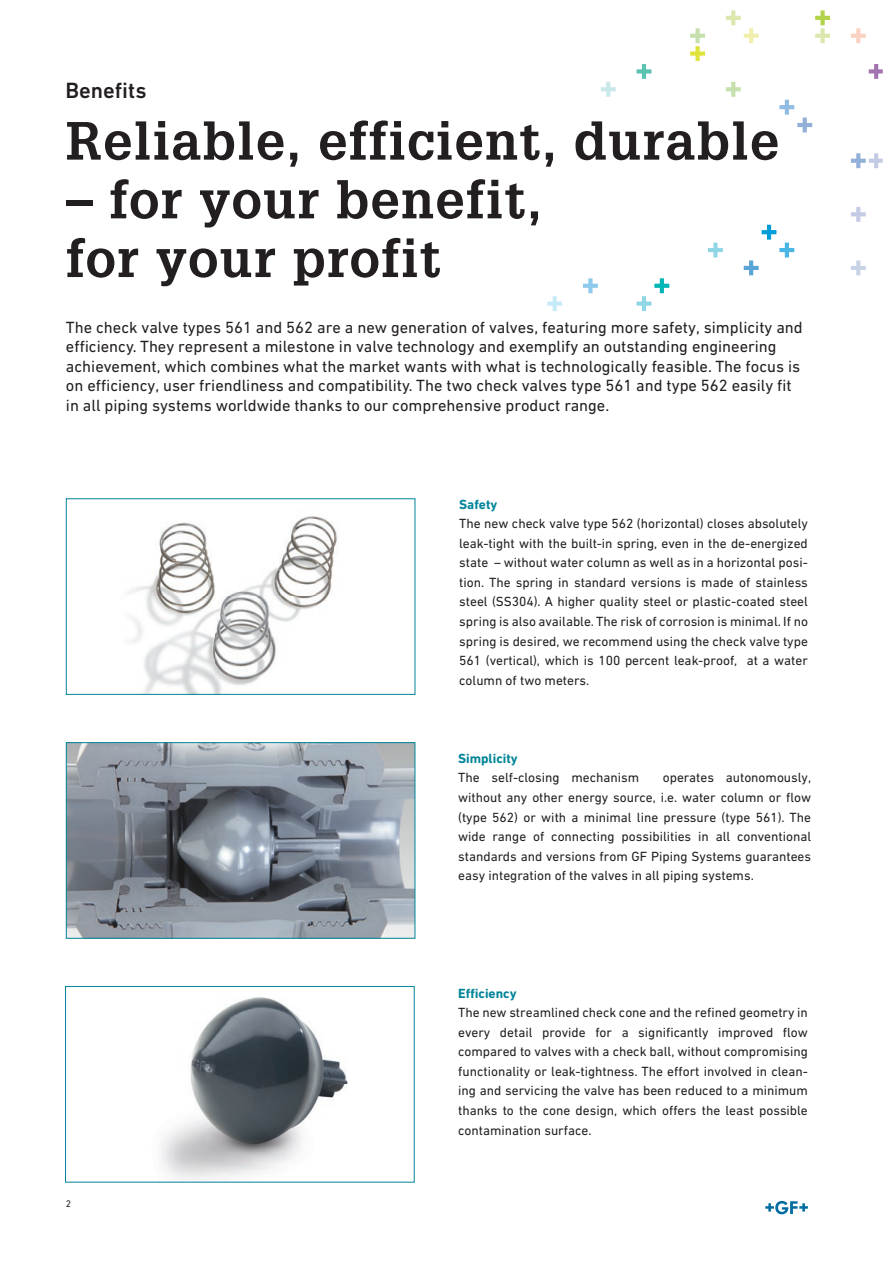
<style>
.page{position:relative;width:893px;height:1263px;background:#fff}
.page>*{position:absolute;margin:0;border:0;box-sizing:border-box;transform-origin:0 0}
.t1{font:700 52.5px/58.7px "Glypha LT Pro";letter-spacing:.025em;color:#231f20}
.t2{font:500 22.5px "DIN Next W1 G";color:#231f20}
.t3{font:16.5px/19.5px "DIN Next W1 G";color:#231f20}
.t4{font:13.5px/19.5px "DIN Next W1 G";color:#231f20;text-align:justify}
.t5{font:700 13.5px "DIN Next W1 G";color:#008599}
.t6{font:9.75px "DIN Next W1 G";color:#231f20}
</style>
<div class="page">
<img style="left:127px;top:516px;width:211px;height:176px">
<img style="left:68px;top:744px;width:345px;height:192px">
<div style="left:66px;top:742px;width:349px;height:196px;border:1px solid #008599"></div>
<img style="left:161px;top:997px;width:187px;height:183px">
<div style="left:65px;top:986px;width:349px;height:196px;border:1px solid #008599"></div>
<svg style="left:869px;top:64px;width:14px;height:15px"></svg>
<svg style="left:851px;top:260px;width:15px;height:15px"></svg>
<svg style="left:851px;top:207px;width:15px;height:15px"></svg>
<svg style="left:851px;top:153px;width:32px;height:15px"></svg>
<svg style="left:851px;top:28px;width:15px;height:15px"></svg>
<svg style="left:815px;top:10px;width:15px;height:33px"></svg>
<svg style="left:779px;top:100px;width:33px;height:32px"></svg>
<svg style="left:744px;top:225px;width:50px;height:50px"></svg>
<svg style="left:726px;top:82px;width:15px;height:15px"></svg>
<svg style="left:726px;top:10px;width:33px;height:33px"></svg>
<svg style="left:708px;top:243px;width:15px;height:14px"></svg>
<svg style="left:690px;top:28px;width:15px;height:33px"></svg>
<svg style="left:637px;top:278px;width:32px;height:33px"></svg>
<svg style="left:637px;top:64px;width:14px;height:15px"></svg>
<svg style="left:601px;top:82px;width:15px;height:15px"></svg>
<svg style="left:583px;top:278px;width:15px;height:15px"></svg>
<svg style="left:547px;top:296px;width:15px;height:15px"></svg>
<svg style="left:765px;top:1201px;width:43px;height:13px"></svg>
<h2 class="t2" style="left:66px;top:77px;width:83px">Benefits</h2>
<h1 class="t1" style="left:66px;top:110px;width:715px">Reliable, efficient, durable</h1>
<h1 class="t1" style="left:66px;top:169px;width:477px">– for your benefit, for your profit</h1>
<p class="t3" style="left:66px;top:317px;width:738px">The check valve types 561 and 562 are a new generation of valves, featuring more safety, simplicity and efficiency. They represent a milestone in valve technology and exemplify an outstanding engineering achievement, which combines what the market wants with what is technologically feasible. The focus is on efficiency, user friendliness and compatibility. The two check valves type 561 and type 562 easily fit in all piping systems worldwide thanks to our comprehensive product range.</p>
<p class="t5" style="left:459px;top:496px;width:40px">Safety</p>
<p class="t4" style="left:459px;top:514px;width:350px">The new check valve type 562 (horizontal) closes absolutely leak-tight with the built-in spring, even in the de-energized state – without water column as well as in a horizontal posi&shy;tion. The spring in standard versions is made of stainless steel (SS304). A higher quality steel or plastic-coated steel spring is also available. The risk of corrosion is minimal. If no spring is desired, we recommend using the check valve type 561 (vertical), which is 100 percent leak-proof, at a water column of two meters.</p>
<p class="t5" style="left:458px;top:750px;width:61px">Simplicity</p>
<p class="t4" style="left:458px;top:768px;width:183px">The self-closing mechanism</p>
<p class="t4" style="left:458px;top:768px;width:354px;text-indent:205px">operates autonomously, without any other energy source, i.e. water column or flow (type 562) or with a minimal line pressure (type 561). The wide range of connecting possibilities in all conventional standards and versions from GF Piping Systems guarantees easy integration of the valves in all piping systems.</p>
<p class="t6" style="left:66px;top:1197px;width:7px">2</p>
<p class="t5" style="left:458px;top:985px;width:60px">Efficiency</p>
<p class="t4" style="left:458px;top:1003px;width:351px">The new streamlined check cone and the refined geometry in every detail provide for a significantly improved flow compared to valves with a check ball, without compromising functionality or leak-tightness. The effort involved in clean&shy;ing and servicing the valve has been reduced to a minimum thanks to the cone design, which offers the least possible contamination surface.</p>
</div>
